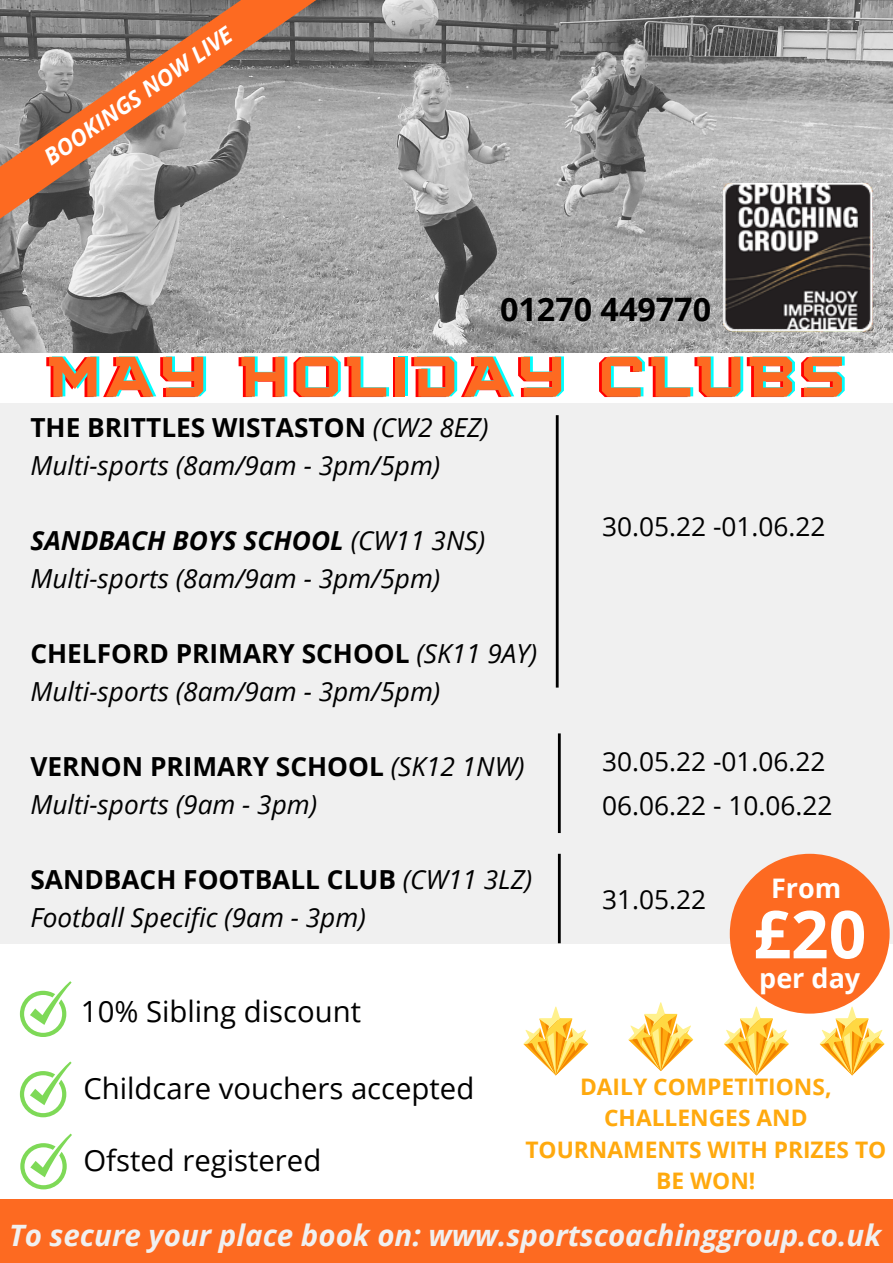
<style>
.page{position:relative;width:893px;height:1263px;background:#fff}
.page>*{position:absolute;margin:0;border:0;box-sizing:border-box;transform-origin:0 0}
.t1{font:700 66px "Open Sans";color:#fff}
.t2{font:57px "Squartiqa 4 F Light";letter-spacing:.105em;color:#0ff}
.t3{font:700 32.25px "Open Sans";color:#000}
.t4{font:italic 700 29.47px "Open Sans";color:#f0f0f0}
.t5{font:29.33px "Open Sans";color:#000}
.t6{font:29.25px "Open Sans";color:#000}
.t7{font:700 27px "Open Sans";color:#fff}
.t8{font:italic 26.25px "Open Sans";color:#000}
.t9{font:700 26.25px "Open Sans";color:#000}
.t10{font:26.25px "Open Sans";color:#000}
.t11{font:italic 700 26.25px "Open Sans";color:#000}
.t12{font:700 22.8px/31.5px "Open Sans";color:#ffa90e;text-align:center}
.t13{font:italic 700 22.65px "Open Sans";color:#fff}
.s1{font-weight:400;font-style:italic}
.s2{font-weight:400}
</style>
<div class="page">
<div style="left:0;top:403px;width:893px;height:540px;background:#f0f0f0"></div>
<img style="left:0;top:0;width:893px;height:352px">
<img style="left:724px;top:183px;width:149px;height:149px">
<svg style="left:20px;top:981px;width:52px;height:56px"></svg>
<svg style="left:20px;top:1061px;width:52px;height:56px"></svg>
<div style="left:0;top:1199px;width:893px;height:64px;background:#fd6a21"></div>
<svg style="left:523px;top:1006px;width:65px;height:70px"></svg>
<svg style="left:628px;top:1002px;width:65px;height:69px"></svg>
<svg style="left:819px;top:1006px;width:65px;height:70px"></svg>
<svg style="left:724px;top:1006px;width:65px;height:70px"></svg>
<svg style="left:20px;top:1133px;width:52px;height:56px"></svg>
<svg style="left:0;top:0;width:368px;height:225px;background:#a58b7e"></svg>
<hr style="left:556px;top:415px;width:2px;height:272px;background:#000">
<hr style="left:558px;top:733px;width:3px;height:100px;background:#000">
<hr style="left:558px;top:854px;width:3px;height:89px;background:#000">
<div style="left:730px;top:854px;width:159px;height:159px;background:#fd6a21;border-radius:50%"></div>
<p class="t13" style="left:38px;top:147px;width:225px;rotate:-35deg">BOOKINGS NOW LIVE</p>
<p class="t3" style="left:500px;top:287px;width:212px">01270 449770</p>
<p class="t2" style="left:52px;top:348px;width:797px">MAY HOLIDAY CLUBS</p>
<p class="t9" style="left:30px;top:409px;width:460px">THE BRITTLES WISTASTON <span class="s1">(CW2 8EZ)</span></p>
<p class="t8" style="left:30px;top:446px;width:411px">Multi-sports (8am/9am - 3pm/5pm)</p>
<p class="t11" style="left:30px;top:522px;width:456px">SANDBACH BOYS SCHOOL <span class="s2">(CW11 3NS)</span></p>
<p class="t8" style="left:30px;top:560px;width:411px">Multi-sports (8am/9am - 3pm/5pm)</p>
<p class="t9" style="left:30px;top:635px;width:508px">CHELFORD PRIMARY SCHOOL <span class="s1">(SK11 9AY)</span></p>
<p class="t8" style="left:30px;top:673px;width:411px">Multi-sports (8am/9am - 3pm/5pm)</p>
<p class="t9" style="left:30px;top:748px;width:495px">VERNON PRIMARY SCHOOL <span class="s1">(SK12 1NW)</span></p>
<p class="t8" style="left:30px;top:786px;width:288px">Multi-sports (9am - 3pm)</p>
<p class="t9" style="left:30px;top:861px;width:503px">SANDBACH FOOTBALL CLUB <span class="s1">(CW11 3LZ)</span></p>
<p class="t8" style="left:30px;top:899px;width:337px">Football Specific (9am - 3pm)</p>
<p class="t6" style="left:81px;top:991px;width:281px">10% Sibling discount</p>
<p class="t10" style="left:602px;top:508px;width:225px">30.05.22 -01.06.22</p>
<p class="t10" style="left:602px;top:743px;width:225px">30.05.22 -01.06.22</p>
<p class="t10" style="left:602px;top:787px;width:232px">06.06.22 - 10.06.22</p>
<p class="t10" style="left:602px;top:881px;width:106px">31.05.22</p>
<p class="t7" style="left:771px;top:869px;width:72px">From</p>
<p class="t1" style="left:753px;top:888px;width:115px">£20</p>
<p class="t7" style="left:759px;top:959px;width:103px">per day</p>
<p class="t5" style="left:83px;top:1068px;width:392px">Childcare vouchers accepted</p>
<p class="t5" style="left:83px;top:1140px;width:239px">Ofsted registered</p>
<p class="t12" style="left:525px;top:1070px;width:362px">DAILY COMPETITIONS,<br>CHALLENGES AND<br>TOURNAMENTS WITH PRIZES TO<br>BE WON!</p>
<p class="t4" style="left:9px;top:1214px;width:873px">To secure your place book on: www.sportscoachinggroup.co.uk</p>
</div>
